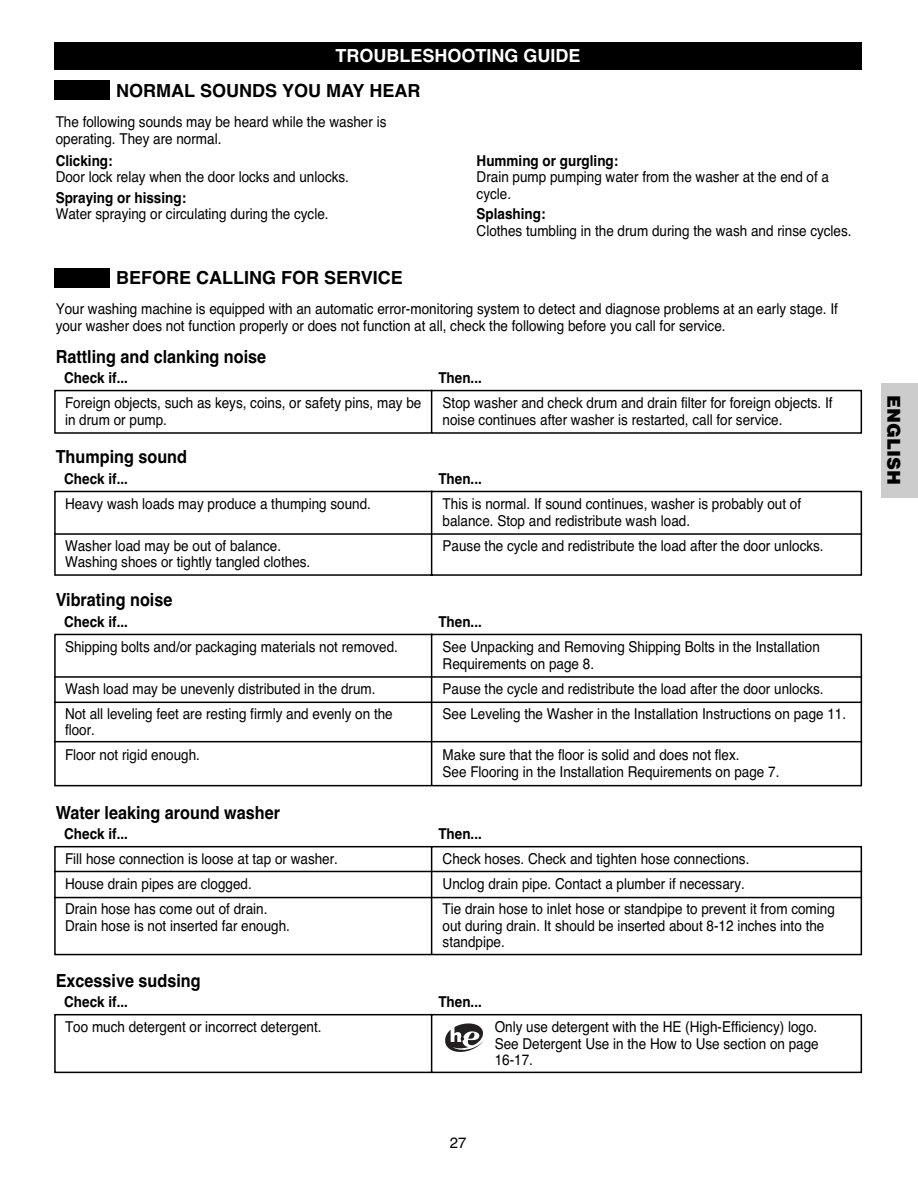
<style>
.page{position:relative;width:918px;height:1190px;background:#fff}
.page>*{position:absolute;margin:0;border:0;box-sizing:border-box;transform-origin:0 0}
.t1{font:700 18px "Helvetica";color:#000;scale:.9 1}
.t2{font:700 18px "Helvetica";color:#000}
.t3{font:700 18px "Helvetica";color:#fff}
.t4{font:900 18px "Helvetica";color:#000}
.t5{font:15px/16.5px "Helvetica";color:#000;scale:.9 1}
.t6{font:700 15px "Helvetica";color:#000;scale:.9 1}
.t7{font:15px "Helvetica";color:#000}
.s1{font-style:italic}
</style>
<div class="page">
<svg style="left:54px;top:389px;width:809px;height:45px"></svg>
<div style="left:54px;top:43px;width:808px;height:27px;background:#000"></div>
<div style="left:54px;top:81px;width:55px;height:19px;background:#000"></div>
<div style="left:881px;top:383px;width:37px;height:114px;background:#ccc"></div>
<div style="left:54px;top:268px;width:55px;height:19px;background:#000"></div>
<svg style="left:54px;top:490px;width:809px;height:42px"></svg>
<svg style="left:54px;top:532px;width:809px;height:338px"></svg>
<svg style="left:54px;top:870px;width:809px;height:203px"></svg>
<svg style="left:54px;top:632px;width:809px;height:155px"></svg>
<hr style="left:54px;top:676px;width:808px;height:1px;background:#000">
<hr style="left:54px;top:701px;width:808px;height:2px;background:#000">
<hr style="left:54px;top:741px;width:808px;height:1px;background:#000">
<div style="left:441px;top:1021px;width:52px;height:36px;background:#fff"></div>
<svg style="left:445px;top:1023px;width:38px;height:29px"></svg>
<p class="t3" style="left:336px;top:49px;width:246px">TROUBLESHOOTING GUIDE</p>
<p class="t2" style="left:116px;top:84px;width:306px">NORMAL SOUNDS YOU MAY HEAR</p>
<p class="t5" style="left:56px;top:115px;width:369px">The following sounds may be heard while the washer is operating. They are normal.</p>
<p class="t6" style="left:56px;top:155px;width:65px">Clicking:</p>
<p class="t5" style="left:56px;top:170px;width:327px">Door lock relay when the door locks and unlocks.</p>
<p class="t6" style="left:56px;top:192px;width:147px">Spraying or hissing:</p>
<p class="t5" style="left:56px;top:207px;width:305px">Water spraying or circulating during the cycle.</p>
<p class="t2" style="left:116px;top:271px;width:288px">BEFORE CALLING FOR SERVICE</p>
<p class="t6" style="left:477px;top:155px;width:159px">Humming or gurgling:</p>
<p class="t5" style="left:477px;top:170px;width:393px">Drain pump pumping water from the washer at the end of a cycle.</p>
<p class="t6" style="left:477px;top:208px;width:78px">Splashing:</p>
<p class="t5" style="left:477px;top:224px;width:418px">Clothes tumbling in the drum during the wash and rinse cycles.</p>
<p class="t5" style="left:56px;top:302px;width:871px">Your washing machine is equipped with an automatic error-monitoring system to detect and diagnose problems at an early stage. If your washer does not function properly or does not function at all, check the following before you call for service.</p>
<p class="t1" style="left:56px;top:349px;width:236px">Rattling and clanking noise</p>
<p class="t6" style="left:64px;top:372px;width:72px">Check if...</p>
<p class="t6" style="left:438px;top:372px;width:50px">Then...</p>
<p class="t5" style="left:65px;top:396px;width:397px">Foreign objects, such as keys, coins, or safety pins, may be in drum or pump.</p>
<p class="t5" style="left:443px;top:396px;width:435px">Stop washer and check drum and drain filter for foreign objects. If noise continues after washer is restarted, call for service.</p>
<p class="t1" style="left:56px;top:450px;width:147px">Thumping sound</p>
<p class="t6" style="left:64px;top:473px;width:72px">Check if...</p>
<p class="t6" style="left:438px;top:473px;width:50px">Then...</p>
<p class="t5" style="left:65px;top:497px;width:342px">Heavy wash loads may produce a thumping sound.</p>
<p class="t5" style="left:65px;top:538px;width:274px">Washer load may be out of balance.<br>Washing shoes or tightly tangled clothes.</p>
<p class="t5" style="left:443px;top:497px;width:400px">This is normal. If sound continues, washer is probably out of balance. Stop and redistribute wash load.</p>
<p class="t5" style="left:443px;top:538px;width:425px">Pause the cycle and redistribute the load after the door unlocks.</p>
<p class="t1" style="left:56px;top:593px;width:131px">Vibrating noise</p>
<p class="t6" style="left:64px;top:616px;width:72px">Check if...</p>
<p class="t6" style="left:438px;top:616px;width:50px">Then...</p>
<p class="t5" style="left:65px;top:640px;width:372px">Shipping bolts and/or packaging materials not removed.</p>
<p class="t5" style="left:65px;top:677px;width:366px;line-height:25px">Wash load may be unevenly distributed in the drum.<br>Not all leveling feet are resting firmly and evenly on the</p>
<p class="t5" style="left:65px;top:719px;width:152px;line-height:25px">floor.<br>Floor not rigid enough.</p>
<p class="t5" style="left:443px;top:640px;width:421px">See <span class="s1">Unpacking and Removing Shipping Bolts</span> in the Installation<br>Requirements on page 8.</p>
<p class="t5" style="left:443px;top:677px;width:450px;line-height:25px">Pause the cycle and redistribute the load after the door unlocks.<br>See <span class="s1">Leveling the Washer</span> in the Installation Instructions on page 11.</p>
<p class="t5" style="left:443px;top:748px;width:376px">Make sure that the floor is solid and does not flex.<br>See <span class="s1">Flooring</span> in the Installation Requirements on page 7.</p>
<p class="t1" style="left:56px;top:805px;width:251px">Water leaking around washer</p>
<p class="t6" style="left:64px;top:828px;width:72px">Check if...</p>
<p class="t6" style="left:438px;top:828px;width:50px">Then...</p>
<p class="t5" style="left:65px;top:848px;width:305px;line-height:25px">Fill hose connection is loose at tap or washer.<br>House drain pipes are clogged.<br>Drain hose has come out of drain.</p>
<p class="t5" style="left:65px;top:919px;width:252px">Drain hose is not inserted far enough.</p>
<p class="t5" style="left:443px;top:848px;width:437px;line-height:25px">Check hoses. Check and tighten hose connections.<br>Unclog drain pipe. Contact a plumber if necessary.<br>Tie drain hose to inlet hose or standpipe to prevent it from coming</p>
<p class="t5" style="left:443px;top:919px;width:426px">out during drain. It should be inserted about 8-12 inches into the standpipe.</p>
<p class="t1" style="left:56px;top:973px;width:163px">Excessive sudsing</p>
<p class="t6" style="left:64px;top:996px;width:72px">Check if...</p>
<p class="t6" style="left:438px;top:996px;width:50px">Then...</p>
<p class="t5" style="left:65px;top:1020px;width:287px">Too much detergent or incorrect detergent.</p>
<p class="t5" style="left:495px;top:1020px;width:362px;text-align:justify">Only use detergent with the HE (High-Efficiency) logo.<br>See <span class="s1">Detergent Use</span> in the How to Use section on page 16-17.</p>
<p class="t7" style="left:450px;top:1137px;width:18px">27</p>
<p class="t4" style="left:901px;top:395px;width:91px;rotate:90deg">ENGLISH</p>
</div>
